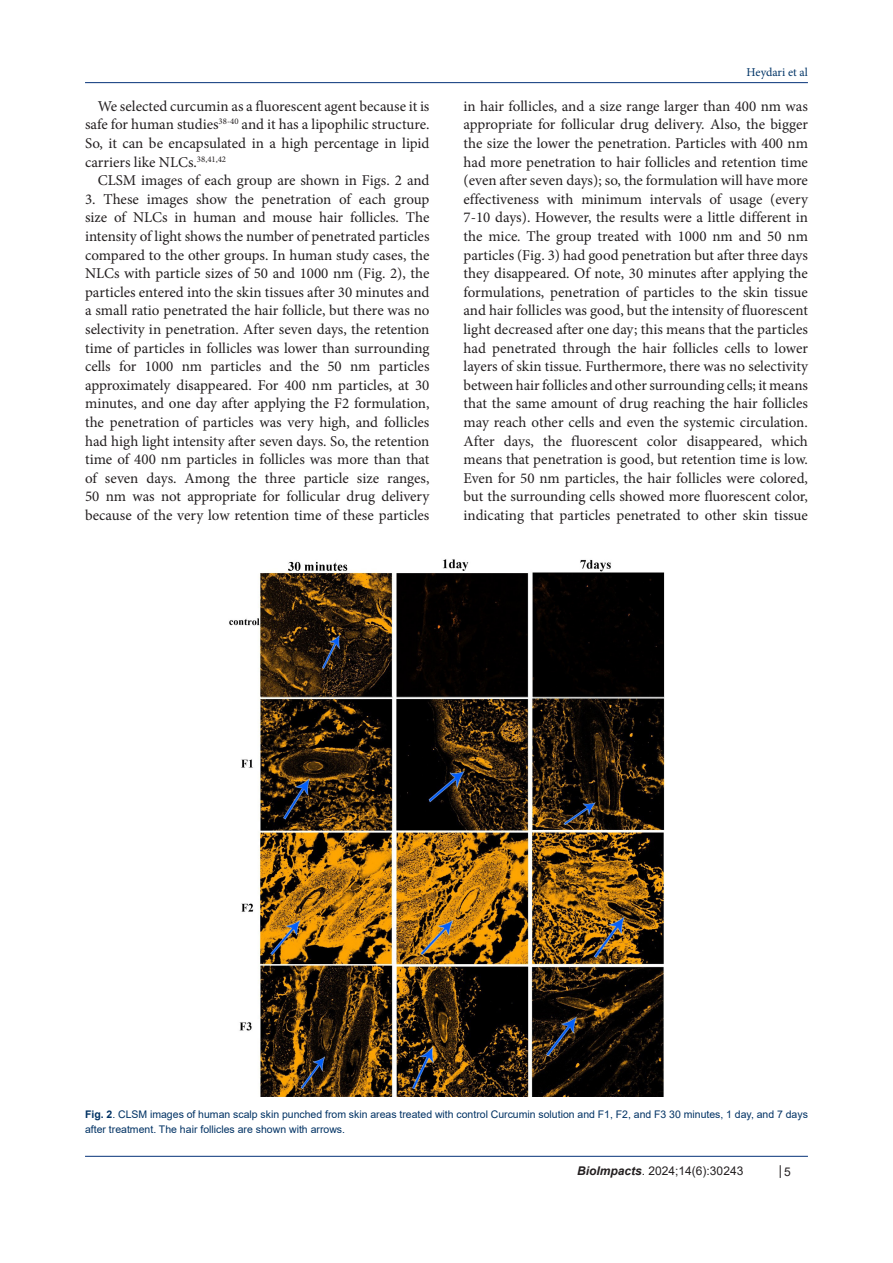
<style>
.page{position:relative;width:893px;height:1263px;background:#fff}
.page>*{position:absolute;margin:0;border:0;box-sizing:border-box;transform-origin:0 0}
.t1{font:15px/18.6px "Minion Pro";color:#231f20;text-align:justify}
.t2{font:12px "Arial";color:#231f20}
.t3{font:12px "Minion Pro";color:#003466}
.t4{font:10.5px/15px "Arial";color:#003264}
.s1{font-weight:700}
.s2{font-weight:700;font-style:italic}
</style>
<div class="page">
<hr style="left:85px;top:82px;width:723px;height:1px;background:#053278">
<hr style="left:85px;top:1156px;width:723px;height:1px;background:#053278">
<svg style="left:780px;top:1165px;width:1px;height:13px"></svg>
<img style="left:229px;top:559px;width:435px;height:537px">
<p class="t1" style="left:85px;top:97px;width:346px;text-indent:13px">We selected curcumin as a fluorescent agent because it is safe for human studies<sup>38-40</sup> and it has a lipophilic structure.<br>So, it can be encapsulated in a high percentage in lipid carriers like NLCs.<sup>38,41,42</sup></p>
<p class="t1" style="left:98px;top:171px;width:333px">CLSM images of each group are shown in Figs. 2 and</p>
<p class="t1" style="left:85px;top:190px;width:346px">3. These images show the penetration of each group size of NLCs in human and mouse hair follicles. The intensity of light shows the number of penetrated particles compared to the other groups. In human study cases, the NLCs with particle sizes of 50 and 1000 nm (Fig. 2), the particles entered into the skin tissues after 30 minutes and a small ratio penetrated the hair follicle, but there was no selectivity in penetration. After seven days, the retention time of particles in follicles was lower than surrounding cells for 1000 nm particles and the 50 nm particles approximately disappeared. For 400 nm particles, at 30 minutes, and one day after applying the F2 formulation, the penetration of particles was very high, and follicles had high light intensity after seven days. So, the retention time of 400 nm particles in follicles was more than that of seven days. Among the three particle size ranges, 50 nm was not appropriate for follicular drug delivery because of the very low retention time of these particles</p>
<p class="t3" style="left:747px;top:64px;width:63px">Heydari et al</p>
<p class="t1" style="left:463px;top:97px;width:346px">in hair follicles, and a size range larger than 400 nm was appropriate for follicular drug delivery. Also, the bigger the size the lower the penetration. Particles with 400 nm had more penetration to hair follicles and retention time (even after seven days); so, the formulation will have more effectiveness with minimum intervals of usage (every 7-10 days). However, the results were a little different in the mice. The group treated with 1000 nm and 50 nm particles (Fig. 3) had good penetration but after three days they disappeared. Of note, 30 minutes after applying the formulations, penetration of particles to the skin tissue and hair follicles was good, but the intensity of fluorescent light decreased after one day; this means that the particles had penetrated through the hair follicles cells to lower layers of skin tissue. Furthermore, there was no selectivity between hair follicles and other surrounding cells; it means that the same amount of drug reaching the hair follicles may reach other cells and even the systemic circulation.<br>After days, the fluorescent color disappeared, which means that penetration is good, but retention time is low.<br>Even for 50 nm particles, the hair follicles were colored, but the surrounding cells showed more fluorescent color, indicating that particles penetrated to other skin tissue</p>
<p class="t4" style="left:85px;top:1107px;width:724px"><span class="s1">Fig. 2</span>. CLSM images of human scalp skin punched from skin areas treated with control Curcumin solution and F1, F2, and F3 30 minutes, 1 day, and 7 days after treatment. The hair follicles are shown with arrows.</p>
<p class="t2" style="left:577px;top:1163px;width:168px"><span class="s2">BioImpacts</span>. 2024;14(6):30243</p>
<p class="t2" style="left:784px;top:1164px;width:8px">5</p>
</div>
